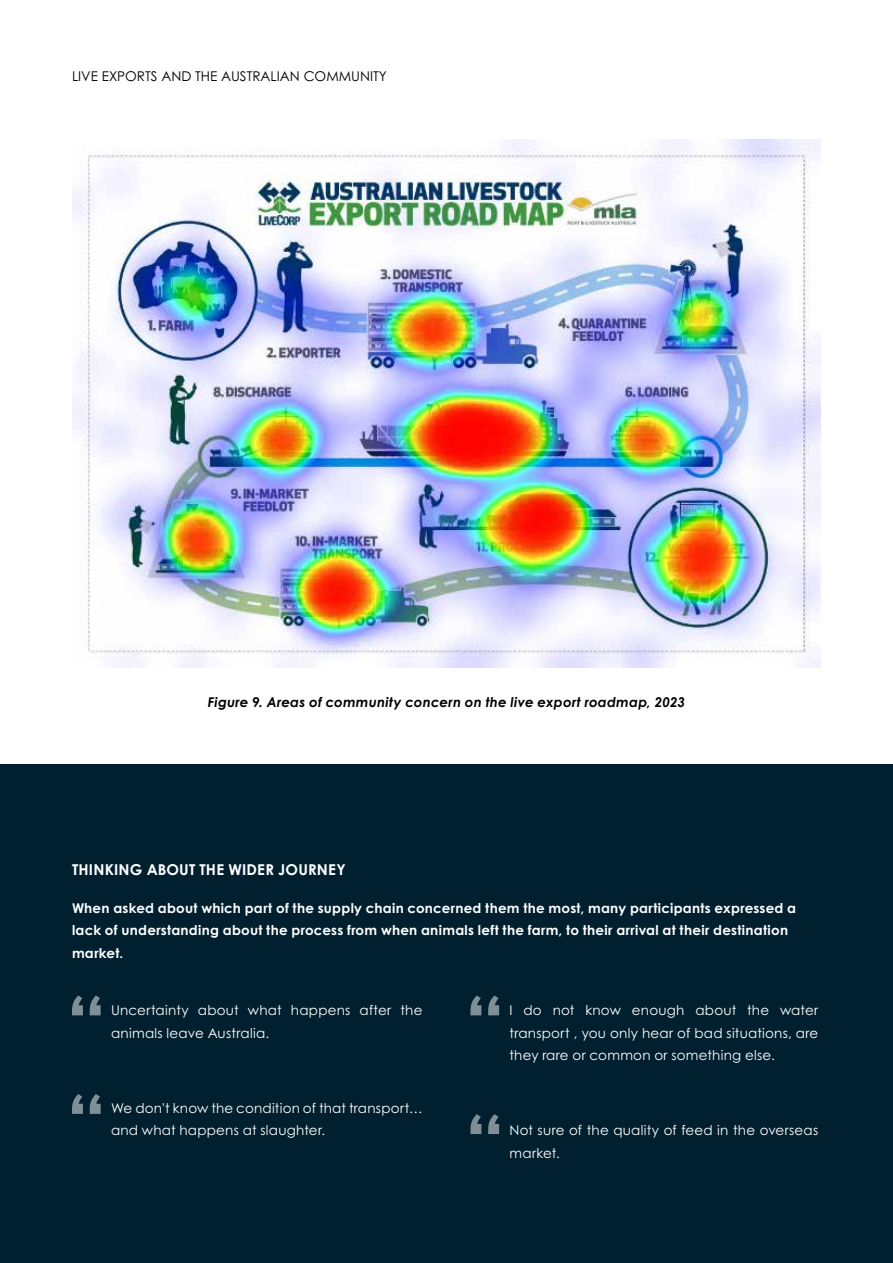
<style>
.page{position:relative;width:893px;height:1263px;background:#fff}
.page>*{position:absolute;margin:0;border:0;box-sizing:border-box;transform-origin:0 0}
.t1{font:700 15px "Century Gothic Pro";letter-spacing:.01em;color:#fff}
.t2{font:13.5px/22.5px "Century Gothic Pro";letter-spacing:.015em;color:#fff}
.t3{font:700 13.5px/22.5px "Century Gothic Pro";letter-spacing:.02em;color:#fff}
.t4{font:italic 700 13.5px "Century Gothic Pro";letter-spacing:.015em;color:#000101}
.t5{font:13.5px "Century Gothic Pro";color:#000101}
</style>
<div class="page">
<img style="left:72px;top:139px;width:749px;height:529px">
<div style="left:0;top:764px;width:893px;height:499px;background:#002030"></div>
<svg style="left:72px;top:995px;width:29px;height:20px"></svg>
<svg style="left:72px;top:1094px;width:29px;height:20px"></svg>
<svg style="left:470px;top:995px;width:29px;height:20px"></svg>
<svg style="left:470px;top:1114px;width:29px;height:20px"></svg>
<p class="t5" style="left:72px;top:68px;width:316px">LIVE EXPORTS AND THE AUSTRALIAN COMMUNITY</p>
<p class="t4" style="left:208px;top:694px;width:479px">Figure 9. Areas of community concern on the live export roadmap, 2023</p>
<p class="t1" style="left:72px;top:861px;width:275px">THINKING ABOUT THE WIDER JOURNEY</p>
<p class="t3" style="left:72px;top:896px;width:726px">When asked about which part of the supply chain concerned them the most, many participants expressed a lack of understanding about the process from when animals left the farm, to their arrival at their destination market.</p>
<p class="t2" style="left:111px;top:999px;width:313px">Uncertainty about what happens after the animals leave Australia.</p>
<p class="t2" style="left:111px;top:1097px;width:313px">We don't know the condition of that transport… and what happens at slaughter.</p>
<p class="t2" style="left:509px;top:999px;width:310px;text-align:justify">I do not know enough about the water transport , you only hear of bad situations, are they rare or common or something else.</p>
<p class="t2" style="left:509px;top:1119px;width:310px">Not sure of the quality of feed in the overseas market.</p>
</div>
